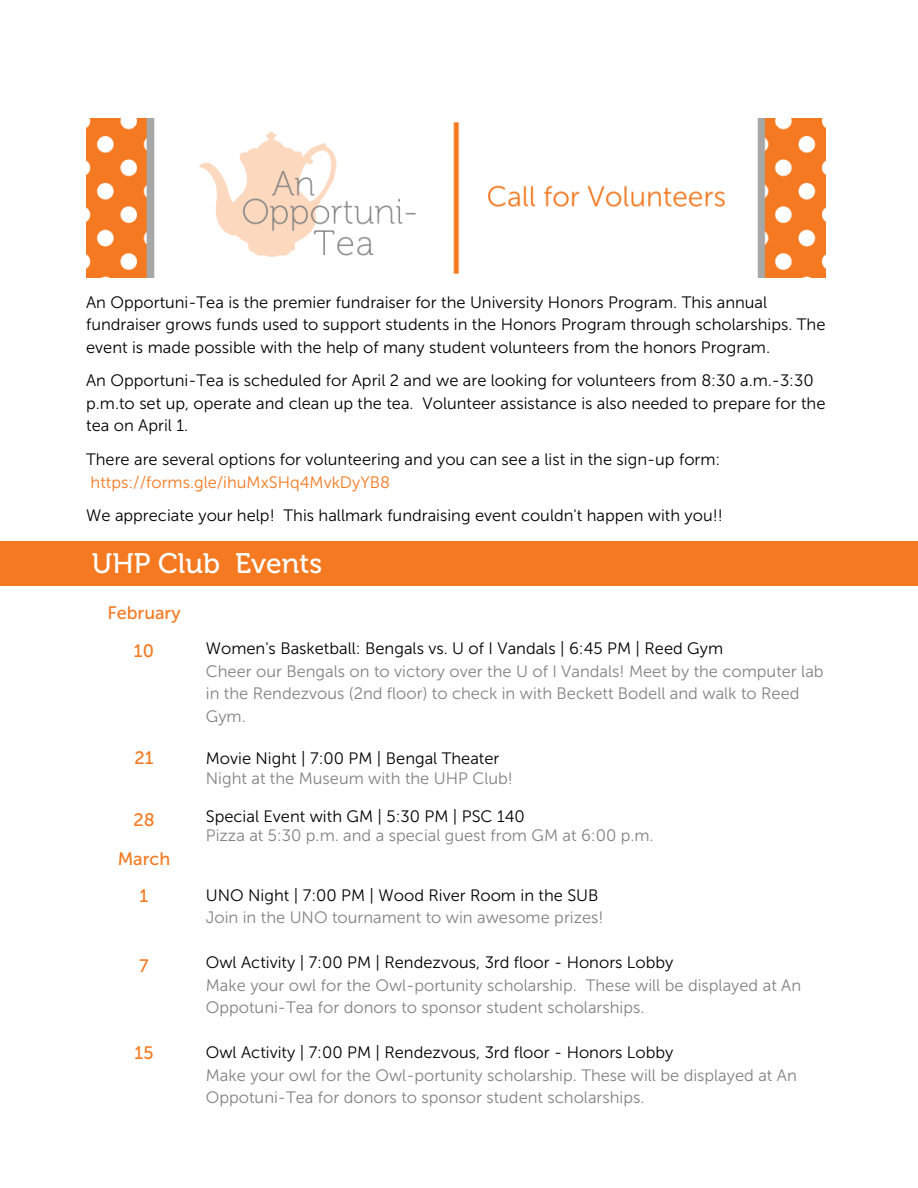
<style>
.page{position:relative;width:918px;height:1188px;background:#fff}
.page>*{position:absolute;margin:0;border:0;box-sizing:border-box;transform-origin:0 0}
.t1{font:28.2px "Museo 500";color:#fff}
.t2{font:18px "Museo Sans 500";color:#f47920}
.t3{font:16.5px/22.5px "Museo Sans 300";color:#000}
.t4{font:16.5px/22.5px "Museo Sans 300";color:#828282}
.s1{color:#f47920}
</style>
<div class="page">
<img style="left:86px;top:118px;width:739px;height:160px">
<div style="left:0;top:541px;width:918px;height:45px;background:#f47920"></div>
<p class="t3" style="left:86px;top:291px;width:741px">An Opportuni-Tea is the premier fundraiser for the University Honors Program. This annual fundraiser grows funds used to support students in the Honors Program through scholarships. The event is made possible with the help of many student volunteers from the honors Program.</p>
<p class="t3" style="left:86px;top:369px;width:741px">An Opportuni-Tea is scheduled for April 2 and we are looking for volunteers from 8:30 a.m.-3:30 p.m.to set up, operate and clean up the tea. Volunteer assistance is also needed to prepare for the tea on April 1.</p>
<p class="t3" style="left:86px;top:448px;width:636px">There are several options for volunteering and you can see a list in the sign-up form: <span class="s1">https://forms.gle/ihuMxSHq4MvkDyYB8</span></p>
<p class="t3" style="left:86px;top:504px;width:638px">We appreciate your help! This hallmark fundraising event couldn't happen with you!!</p>
<p class="t1" style="left:92px;top:547px;width:232px">UHP Club Events</p>
<p class="t2" style="left:107px;top:602px;width:75px">February</p>
<p class="t2" style="left:134px;top:640px;width:22px">10</p>
<p class="t3" style="left:206px;top:637px;width:519px">Women's Basketball: Bengals vs. U of I Vandals | 6:45 PM | Reed Gym</p>
<p class="t4" style="left:206px;top:660px;width:619px">Cheer our Bengals on to victory over the U of I Vandals! Meet by the computer lab in the Rendezvous (2nd floor) to check in with Beckett Bodell and walk to Reed<br>Gym.</p>
<p class="t3" style="left:206px;top:748px;width:295px">Movie Night | 7:00 PM | Bengal Theater</p>
<p class="t4" style="left:206px;top:767px;width:309px">Night at the Museum with the UHP Club!</p>
<p class="t3" style="left:206px;top:805px;width:321px">Special Event with GM | 5:30 PM | PSC 140</p>
<p class="t4" style="left:206px;top:824px;width:449px">Pizza at 5:30 p.m. and a special guest from GM at 6:00 p.m.</p>
<p class="t2" style="left:134px;top:747px;width:21px">21</p>
<p class="t2" style="left:133px;top:809px;width:23px">28</p>
<p class="t2" style="left:118px;top:848px;width:54px">March</p>
<p class="t2" style="left:140px;top:885px;width:10px">1</p>
<p class="t3" style="left:206px;top:884px;width:394px">UNO Night | 7:00 PM | Wood River Room in the SUB</p>
<p class="t4" style="left:206px;top:906px;width:399px">Join in the UNO tournament to win awesome prizes!</p>
<p class="t3" style="left:206px;top:951px;width:469px">Owl Activity | 7:00 PM | Rendezvous, 3rd floor - Honors Lobby</p>
<p class="t4" style="left:206px;top:974px;width:597px">Make your owl for the Owl-portunity scholarship. These will be displayed at An<br>Oppotuni-Tea for donors to sponsor student scholarships.</p>
<p class="t3" style="left:206px;top:1041px;width:469px">Owl Activity | 7:00 PM | Rendezvous, 3rd floor - Honors Lobby</p>
<p class="t4" style="left:206px;top:1064px;width:592px">Make your owl for the Owl-portunity scholarship. These will be displayed at An<br>Oppotuni-Tea for donors to sponsor student scholarships.</p>
<p class="t2" style="left:139px;top:955px;width:11px">7</p>
<p class="t2" style="left:135px;top:1042px;width:20px">15</p>
</div>
